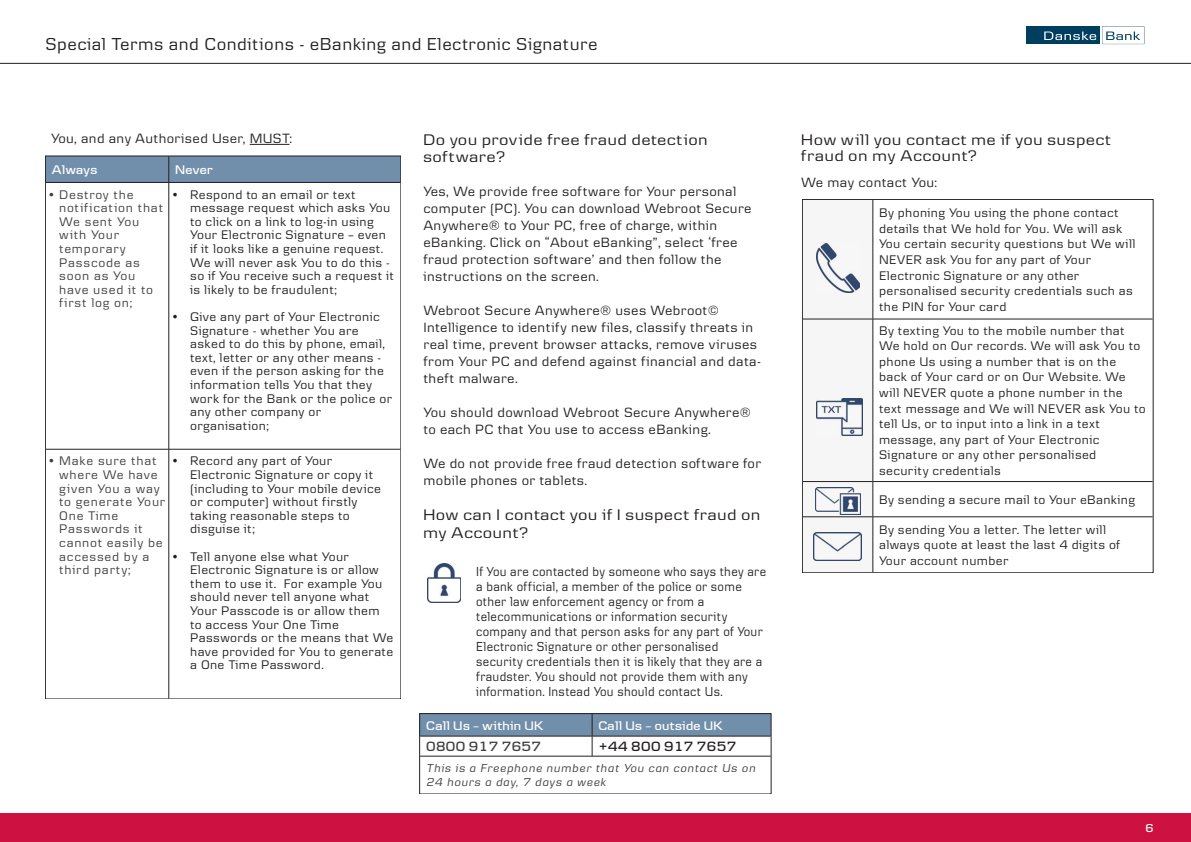
<style>
.page{position:relative;width:1191px;height:842px;background:#fff}
.page>*{position:absolute;margin:0;border:0;box-sizing:border-box;transform-origin:0 0}
.t1{font:18px "Danske Text";letter-spacing:.025em;color:#231f20}
.t2{font:16px/17px "Danske Headline";letter-spacing:.06em;color:#231f20}
.t3{font:14px/17px "Danske Text";letter-spacing:.025em;color:#231f20}
.t4{font:600 14px "Danske Headline";letter-spacing:.025em;color:#231f20}
.t5{font:600 14px "Danske Headline";letter-spacing:.025em;color:#3e3e3f}
.t6{font:13.6px/15px "Danske Text";letter-spacing:.025em;color:#231f20;scale:.9 1}
.t7{font:13px/13.6px "Danske Text";letter-spacing:.025em;color:#231f20}
.t8{font:13px/13.6px "Danske Text";letter-spacing:.06em;color:#3e3e3f}
.t9{font:600 13px "Danske Headline";letter-spacing:.025em;color:#fff}
.t10{font:italic 12px/13.6px "Danske Text";letter-spacing:.06em;color:#3e3e3f}
.t11{font:600 12px "Danske Headline";color:#fff}
</style>
<div class="page">
<div style="left:0;top:813px;width:1191px;height:29px;background:#cd1141"></div>
<hr style="left:0;top:63px;width:1191px;height:1px;background:#231f20">
<div style="left:1026px;top:26px;width:74px;height:18px;background:#003e60"></div>
<svg style="left:1044px;top:26px;width:100px;height:19px"></svg>
<hr style="left:250px;top:144px;width:39px;height:1px;background:#231f20">
<div style="left:419px;top:714px;width:173px;height:22px;background:#718eab"></div>
<div style="left:592px;top:714px;width:179px;height:22px;background:#718eab"></div>
<hr style="left:592px;top:714px;width:1px;height:42px;background:#231f20">
<hr style="left:420px;top:736px;width:172px;height:1px;background:#231f20">
<hr style="left:592px;top:736px;width:178px;height:1px;background:#231f20">
<hr style="left:420px;top:756px;width:350px;height:1px;background:#231f20">
<div style="left:802px;top:199px;width:71px;height:120px;background:#f6f6f7"></div>
<img style="left:817px;top:244px;width:42px;height:48px">
<div style="left:802px;top:319px;width:71px;height:162px;background:#f6f6f7"></div>
<img style="left:816px;top:398px;width:46px;height:38px">
<div style="left:802px;top:481px;width:71px;height:36px;background:#f6f6f7"></div>
<img style="left:816px;top:488px;width:44px;height:26px">
<div style="left:802px;top:517px;width:71px;height:56px;background:#f6f6f7"></div>
<img style="left:814px;top:532px;width:47px;height:29px">
<div style="left:802px;top:199px;width:351px;height:374px;border:1px solid #231f20"></div>
<hr style="left:872px;top:200px;width:1px;height:372px;background:#231f20">
<hr style="left:803px;top:319px;width:69px;height:1px;background:#231f20">
<hr style="left:873px;top:319px;width:279px;height:1px;background:#231f20">
<hr style="left:803px;top:481px;width:69px;height:1px;background:#231f20">
<hr style="left:873px;top:481px;width:279px;height:1px;background:#231f20">
<hr style="left:803px;top:516px;width:69px;height:1px;background:#231f20">
<hr style="left:873px;top:516px;width:279px;height:1px;background:#231f20">
<div style="left:45px;top:156px;width:124px;height:26px;background:#718eab"></div>
<div style="left:169px;top:156px;width:232px;height:26px;background:#718eab"></div>
<hr style="left:168px;top:156px;width:1px;height:542px;background:#231f20">
<hr style="left:46px;top:182px;width:122px;height:1px;background:#231f20">
<hr style="left:169px;top:182px;width:231px;height:1px;background:#231f20">
<hr style="left:46px;top:449px;width:122px;height:1px;background:#231f20">
<hr style="left:169px;top:449px;width:231px;height:1px;background:#231f20">
<img style="left:428px;top:563px;width:33px;height:40px">
<h1 class="t1" style="left:45px;top:38px;width:553px">Special Terms and Conditions - eBanking and Electronic Signature</h1>
<p class="t3" style="left:51px;top:131px;width:243px">You, and any Authorised User, MUST:</p>
<p class="t9" style="left:52px;top:165px;width:47px">Always</p>
<p class="t9" style="left:175px;top:165px;width:39px">Never</p>
<p class="t8" style="left:59px;top:189px;width:105px;text-indent:-10px">• Destroy the notification that<br>We sent You with Your temporary<br>Passcode as soon as You have used it to first log on;</p>
<p class="t7" style="left:190px;top:189px;width:205px;text-indent:-17px">• Respond to an email or text message request which asks You to click on a link to log-in using<br>Your Electronic Signature – even if it looks like a genuine request.<br>We will never ask You to do this - so if You receive such a request it is likely to be fraudulent;</p>
<p class="t7" style="left:190px;top:311px;width:203px;text-indent:-17px">• Give any part of Your Electronic<br>Signature - whether You are asked to do this by phone, email, text, letter or any other means - even if the person asking for the information tells You that they work for the Bank or the police or any other company or organisation;</p>
<p class="t8" style="left:59px;top:455px;width:108px;text-indent:-10px">• Make sure that where We have given You a way to generate Your<br>One Time<br>Passwords it cannot easily be accessed by a third party;</p>
<p class="t7" style="left:190px;top:455px;width:192px;text-indent:-17px">• Record any part of Your<br>Electronic Signature or copy it (including to Your mobile device or computer) without firstly taking reasonable steps to disguise it;</p>
<p class="t7" style="left:190px;top:551px;width:205px;text-indent:-17px">• Tell anyone else what Your<br>Electronic Signature is or allow them to use it. For example You should never tell anyone what<br>Your Passcode is or allow them to access Your One Time<br>Passwords or the means that We have provided for You to generate a One Time Password.</p>
<p class="t2" style="left:423px;top:133px;width:285px">Do you provide free fraud detection software?</p>
<p class="t3" style="left:423px;top:184px;width:330px">Yes, We provide free software for Your personal computer (PC). You can download Webroot Secure Anywhere® to Your PC, free of charge, within eBanking. Click on “About eBanking”, select ‘free fraud protection software’ and then follow the instructions on the screen.</p>
<p class="t3" style="left:423px;top:303px;width:339px">Webroot Secure Anywhere® uses Webroot© Intelligence to identify new files, classify threats in real time, prevent browser attacks, remove viruses from Your PC and defend against financial and data&shy;theft malware.</p>
<p class="t3" style="left:423px;top:405px;width:329px">You should download Webroot Secure Anywhere® to each PC that You use to access eBanking.</p>
<p class="t3" style="left:423px;top:456px;width:339px">We do not provide free fraud detection software for mobile phones or tablets.</p>
<p class="t2" style="left:423px;top:507px;width:338px;line-height:18px">How can I contact you if I suspect fraud on my Account?</p>
<p class="t6" style="left:476px;top:565px;width:323px">If You are contacted by someone who says they are a bank official, a member of the police or some other law enforcement agency or from a telecommunications or information security company and that person asks for any part of Your Electronic Signature or other personalised security credentials then it is likely that they are a fraudster. You should not provide them with any information. Instead You should contact Us.</p>
<p class="t9" style="left:426px;top:721px;width:119px">Call Us – within UK</p>
<p class="t9" style="left:598px;top:721px;width:126px">Call Us – outside UK</p>
<p class="t5" style="left:426px;top:742px;width:116px">0800 917 7657</p>
<p class="t4" style="left:598px;top:742px;width:139px">+44 800 917 7657</p>
<p class="t10" style="left:426px;top:761px;width:331px">This is a Freephone number that You can contact Us on<br>24 hours a day, 7 days a week</p>
<p class="t2" style="left:801px;top:133px;width:311px;line-height:16px">How will you contact me if you suspect fraud on my Account?</p>
<p class="t3" style="left:801px;top:175px;width:137px">We may contact You:</p>
<p class="t7" style="left:879px;top:206px;width:258px;line-height:15.6px">By phoning You using the phone contact details that We hold for You. We will ask You certain security questions but We will NEVER ask You for any part of Your Electronic Signature or any other personalised security credentials such as the PIN for Your card</p>
<p class="t7" style="left:879px;top:324px;width:268px;line-height:15.6px">By texting You to the mobile number that We hold on Our records. We will ask You to phone Us using a number that is on the back of Your card or on Our Website. We will NEVER quote a phone number in the text message and We will NEVER ask You to tell Us, or to input into a link in a text message, any part of Your Electronic Signature or any other personalised security credentials</p>
<p class="t7" style="left:879px;top:494px;width:257px">By sending a secure mail to Your eBanking</p>
<p class="t7" style="left:879px;top:523px;width:242px;line-height:15.6px">By sending You a letter. The letter will always quote at least the last 4 digits of<br>Your account number</p>
<p class="t11" style="left:1145px;top:824px;width:10px">6</p>
</div>
